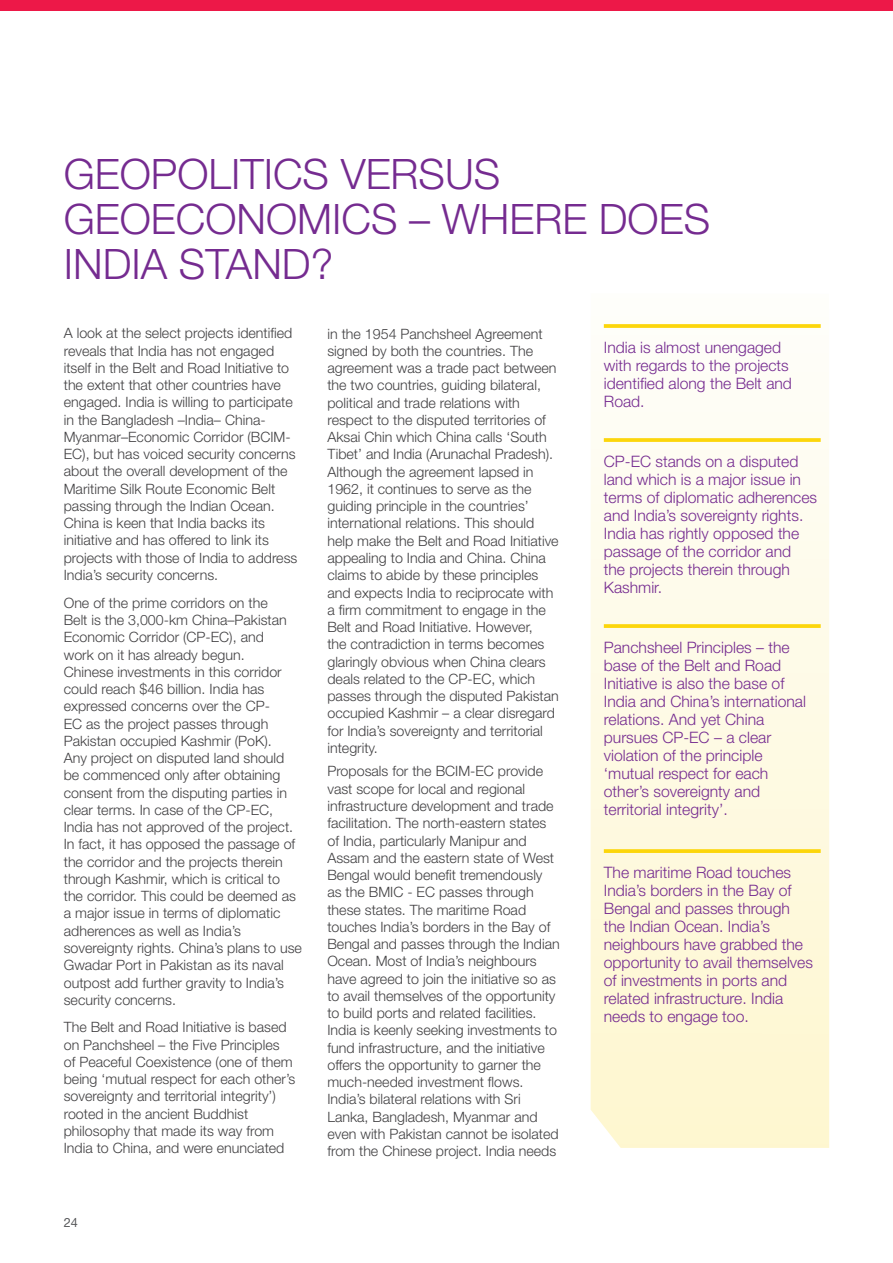
<style>
.page{position:relative;width:893px;height:1263px;background:#fff}
.page>*{position:absolute;margin:0;border:0;box-sizing:border-box;transform-origin:0 0}
.t1{font:300 42px/45px "Helvetica Neue";color:#752b90}
.t2{font:300 15.75px/18px "Helvetica Neue";color:#752b90}
.t3{font:300 14.25px/17.2px "Helvetica Neue";color:#414042}
.t4{font:12.75px "Helvetica Neue";color:#58595b}
</style>
<div class="page">
<div style="left:0;top:0;width:892px;height:11px;background:#ed1848"></div>
<svg style="left:591px;top:324px;width:238px;height:824px"></svg>
<svg style="left:604px;top:324px;width:217px;height:4px"></svg>
<svg style="left:604px;top:438px;width:217px;height:4px"></svg>
<svg style="left:604px;top:624px;width:217px;height:4px"></svg>
<svg style="left:604px;top:849px;width:217px;height:4px"></svg>
<h1 class="t1" style="left:64px;top:150px;width:648px">GEOPOLITICS VERSUS<br>GEOECONOMICS – WHERE DOES<br>INDIA STAND?</h1>
<p class="t3" style="left:64px;top:324px;width:235px">A look at the select projects identified reveals that India has not engaged itself in the Belt and Road Initiative to the extent that other countries have engaged. India is willing to participate in the Bangladesh –India– China-Myanmar–Economic Corridor (BCIM-EC), but has voiced security concerns about the overall development of the Maritime Silk Route Economic Belt passing through the Indian Ocean.<br>China is keen that India backs its initiative and has offered to link its projects with those of India to address India’s security concerns.</p>
<p class="t3" style="left:64px;top:593px;width:240px">One of the prime corridors on the<br>Belt is the 3,000-km China–Pakistan Economic Corridor (CP-EC), and<br>work on it has already begun.<br>Chinese investments in this corridor could reach $46 billion. India has expressed concerns over the CP-<br>EC as the project passes through Pakistan occupied Kashmir (PoK).<br>Any project on disputed land should be commenced only after obtaining consent from the disputing parties in clear terms. In case of the CP-EC, India has not approved of the project.<br>In fact, it has opposed the passage of the corridor and the projects therein through Kashmir, which is critical to the corridor. This could be deemed as a major issue in terms of diplomatic adherences as well as India’s sovereignty rights. China’s plans to use Gwadar Port in Pakistan as its naval outpost add further gravity to India’s security concerns.</p>
<p class="t3" style="left:64px;top:1018px;width:233px">The Belt and Road Initiative is based on Panchsheel – the Five Principles<br>of Peaceful Coexistence (one of them being ‘mutual respect for each other’s sovereignty and territorial integrity’) rooted in the ancient Buddhist philosophy that made its way from India to China, and were enunciated</p>
<p class="t4" style="left:64px;top:1213px;width:16px">24</p>
<p class="t3" style="left:327px;top:324px;width:233px">in the 1954 Panchsheel Agreement signed by both the countries. The agreement was a trade pact between the two countries, guiding bilateral, political and trade relations with respect to the disputed territories of Aksai Chin which China calls ‘South Tibet’ and India (Arunachal Pradesh).<br>Although the agreement lapsed in 1962, it continues to serve as the guiding principle in the countries’ international relations. This should help make the Belt and Road Initiative appealing to India and China. China claims to abide by these principles and expects India to reciprocate with a firm commitment to engage in the Belt and Road Initiative. However,<br>the contradiction in terms becomes glaringly obvious when China clears deals related to the CP-EC, which passes through the disputed Pakistan occupied Kashmir – a clear disregard for India’s sovereignty and territorial integrity.</p>
<p class="t3" style="left:327px;top:762px;width:234px">Proposals for the BCIM-EC provide vast scope for local and regional infrastructure development and trade facilitation. The north-eastern states of India, particularly Manipur and Assam and the eastern state of West Bengal would benefit tremendously as the BMIC - EC passes through these states. The maritime Road touches India’s borders in the Bay of Bengal and passes through the Indian Ocean. Most of India’s neighbours have agreed to join the initiative so as to avail themselves of the opportunity to build ports and related facilities.<br>India is keenly seeking investments to fund infrastructure, and the initiative offers the opportunity to garner the much-needed investment flows.<br>India’s bilateral relations with Sri Lanka, Bangladesh, Myanmar and even with Pakistan cannot be isolated from the Chinese project. India needs</p>
<p class="t2" style="left:604px;top:338px;width:190px">India is almost unengaged with regards to the projects identified along the Belt and<br>Road.</p>
<p class="t2" style="left:604px;top:452px;width:215px">CP-EC stands on a disputed land which is a major issue in terms of diplomatic adherences and India’s sovereignty rights.<br>India has rightly opposed the passage of the corridor and<br>the projects therein through<br>Kashmir.</p>
<p class="t2" style="left:604px;top:638px;width:204px">Panchsheel Principles – the base of the Belt and Road<br>Initiative is also the base of<br>India and China’s international relations. And yet China pursues CP-EC – a clear violation of the principle ‘mutual respect for each other’s sovereignty and territorial integrity’.</p>
<p class="t2" style="left:604px;top:863px;width:211px">The maritime Road touches<br>India’s borders in the Bay of<br>Bengal and passes through the Indian Ocean. India’s neighbours have grabbed the opportunity to avail themselves of investments in ports and related infrastructure. India needs to engage too.</p>
</div>
